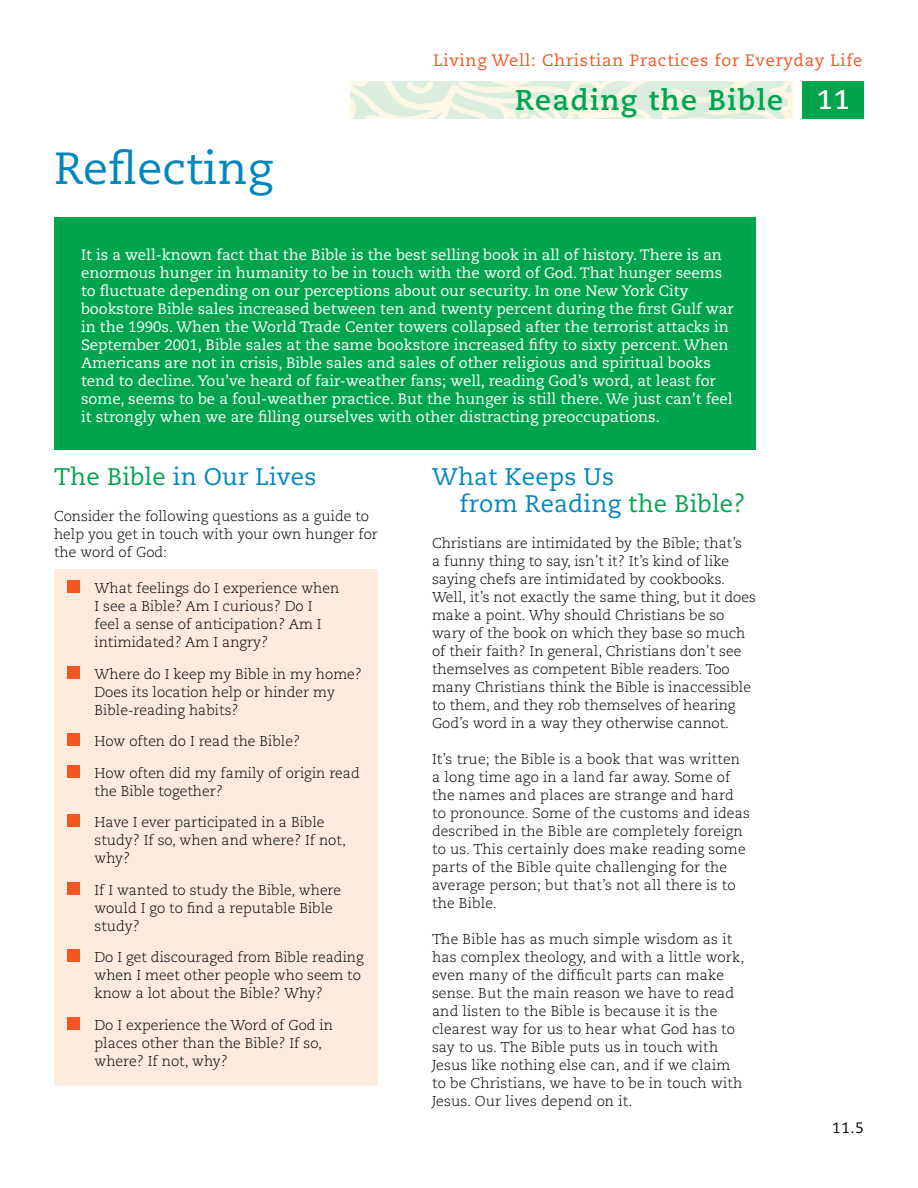
<style>
.page{position:relative;width:918px;height:1188px;background:#fff}
.page>*{position:absolute;margin:0;border:0;box-sizing:border-box;transform-origin:0 0}
.t1{font:45px "Caecilia";color:#0086c0}
.t2{font:700 28.5px "Caecilia";letter-spacing:.05em;color:#00a44d}
.t3{font:700 27px "Caecilia";color:#fff}
.t4{font:24px/27px "Caecilia";letter-spacing:.01em;color:#0086c0}
.t5{font:16.5px "Caecilia";letter-spacing:.05em;color:#f15623}
.t6{font:15px/18px "Caecilia";color:#fff}
.t7{font:15px "Caecilia";color:#000}
.t8{font:300 14.25px/18px "Caecilia";color:#000}
.s1{color:#00a44d}
</style>
<div class="page">
<div style="left:802px;top:81px;width:62px;height:38px;background:#00a44d"></div>
<div style="left:54px;top:570px;width:324px;height:516px;background:#feebde"></div>
<div style="left:54px;top:218px;width:702px;height:232px;background:#00a44d"></div>
<div style="left:68px;top:581px;width:12px;height:12px;background:#f15623"></div>
<div style="left:68px;top:666px;width:12px;height:13px;background:#f15623"></div>
<div style="left:68px;top:734px;width:12px;height:12px;background:#f15623"></div>
<div style="left:68px;top:765px;width:12px;height:13px;background:#f15623"></div>
<div style="left:68px;top:815px;width:12px;height:12px;background:#f15623"></div>
<div style="left:68px;top:882px;width:12px;height:13px;background:#f15623"></div>
<div style="left:68px;top:950px;width:12px;height:12px;background:#f15623"></div>
<div style="left:68px;top:1017px;width:12px;height:13px;background:#f15623"></div>
<h1 class="t1" style="left:54px;top:142px;width:220px">Reflecting</h1>
<p class="t5" style="left:434px;top:51px;width:430px">Living Well: Christian Practices for Everyday Life</p>
<h2 class="t2" style="left:515px;top:83px;width:269px">Reading the Bible</h2>
<h3 class="t3" style="left:817px;top:83px;width:35px">11</h3>
<p class="t6" style="left:81px;top:246px;width:654px">It is a well-known fact that the Bible is the best selling book in all of history. There is an enormous hunger in humanity to be in touch with the word of God. That hunger seems to fluctuate depending on our perceptions about our security. In one New York City bookstore Bible sales increased between ten and twenty percent during the first Gulf war in the 1990s. When the World Trade Center towers collapsed after the terrorist attacks in September 2001, Bible sales at the same bookstore increased fifty to sixty percent. When Americans are not in crisis, Bible sales and sales of other religious and spiritual books tend to decline. You’ve heard of fair-weather fans; well, reading God’s word, at least for some, seems to be a foul-weather practice. But the hunger is still there. We just can’t feel it strongly when we are filling ourselves with other distracting preoccupations.</p>
<h3 class="t4" style="left:54px;top:464px;width:264px"><span class="s1">The Bible</span> in Our Lives</h3>
<p class="t8" style="left:54px;top:508px;width:325px">Consider the following questions as a guide to help you get in touch with your own hunger for the word of God:</p>
<p class="t8" style="left:95px;top:580px;width:246px">What feelings do I experience when<br>I see a Bible? Am I curious? Do I feel a sense of anticipation? Am I intimidated? Am I angry?</p>
<p class="t8" style="left:95px;top:665px;width:269px">Where do I keep my Bible in my home?<br>Does its location help or hinder my<br>Bible-reading habits?</p>
<p class="t8" style="left:95px;top:733px;width:207px">How often do I read the Bible?</p>
<p class="t8" style="left:95px;top:764px;width:267px">How often did my family of origin read the Bible together?</p>
<p class="t8" style="left:95px;top:814px;width:253px">Have I ever participated in a Bible study? If so, when and where? If not, why?</p>
<p class="t8" style="left:95px;top:881px;width:248px">If I wanted to study the Bible, where would I go to find a reputable Bible study?</p>
<p class="t8" style="left:95px;top:949px;width:271px">Do I get discouraged from Bible reading when I meet other people who seem to know a lot about the Bible? Why?</p>
<p class="t8" style="left:95px;top:1016px;width:240px">Do I experience the Word of God in places other than the Bible? If so, where? If not, why?</p>
<h3 class="t4" style="left:460px;top:464px;width:287px;text-indent:-28px">What Keeps Us<br>from Reading <span class="s1">the Bible?</span></h3>
<p class="t8" style="left:432px;top:534px;width:325px">Christians are intimidated by the Bible; that’s<br>a funny thing to say, isn’t it? It’s kind of like saying chefs are intimidated by cookbooks.<br>Well, it’s not exactly the same thing, but it does make a point. Why should Christians be so wary of the book on which they base so much of their faith? In general, Christians don’t see themselves as competent Bible readers. Too many Christians think the Bible is inaccessible to them, and they rob themselves of hearing God’s word in a way they otherwise cannot.</p>
<p class="t8" style="left:432px;top:750px;width:319px">It’s true; the Bible is a book that was written a long time ago in a land far away. Some of the names and places are strange and hard to pronounce. Some of the customs and ideas described in the Bible are completely foreign to us. This certainly does make reading some parts of the Bible quite challenging for the average person; but that’s not all there is to the Bible.</p>
<p class="t8" style="left:432px;top:930px;width:314px">The Bible has as much simple wisdom as it has complex theology, and with a little work, even many of the difficult parts can make sense. But the main reason we have to read and listen to the Bible is because it is the clearest way for us to hear what God has to say to us. The Bible puts us in touch with Jesus like nothing else can, and if we claim to be Christians, we have to be in touch with Jesus. Our lives depend on it.</p>
<p class="t7" style="left:832px;top:1120px;width:33px">11.5</p>
</div>
